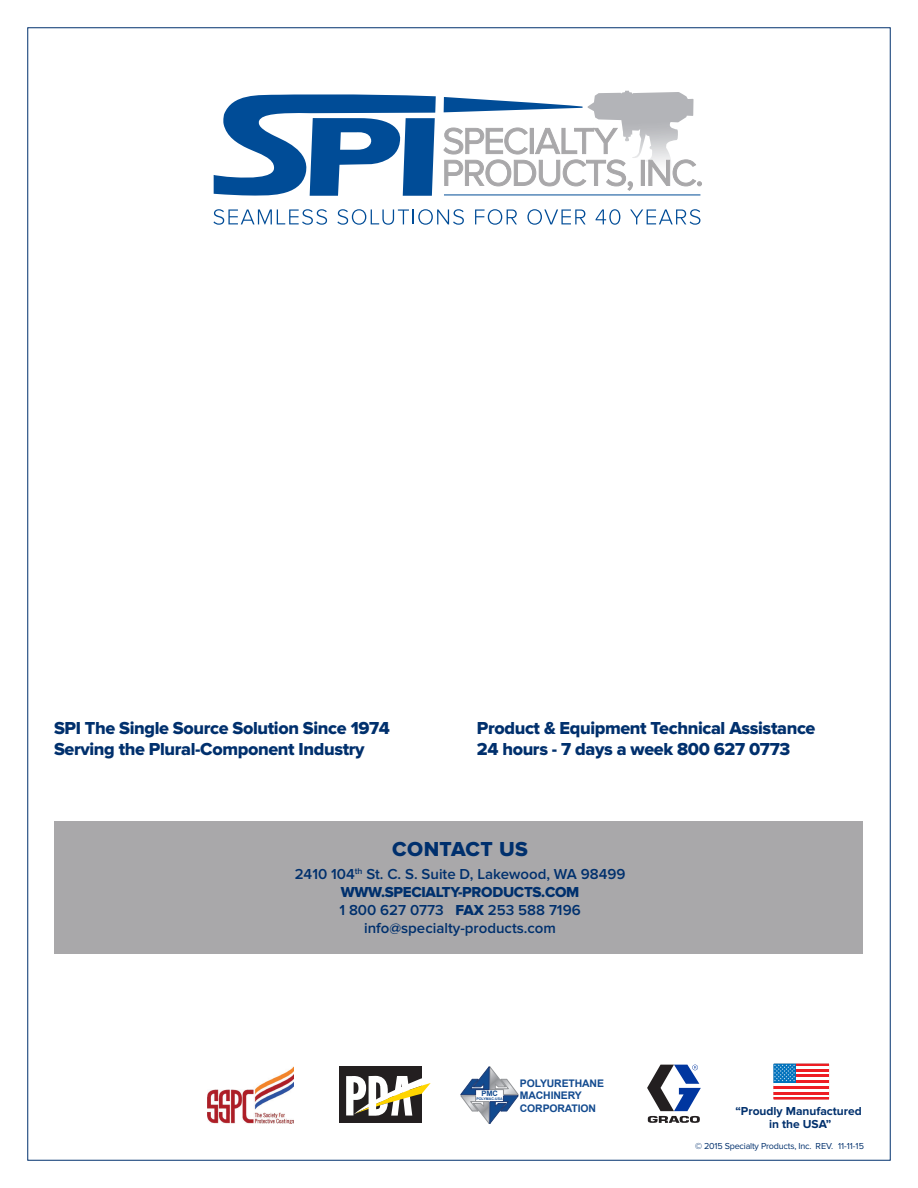
<style>
.page{position:relative;width:918px;height:1188px;background:#fff}
.page>*{position:absolute;margin:0;border:0;box-sizing:border-box;transform-origin:0 0}
.t1{font:21px "Proxima Nova Extrabld";letter-spacing:.02em;color:#00306d}
.Paragraph_Style_1{font:18px/21.6px "Proxima Nova Extrabld";letter-spacing:-.02em;color:#00306d}
.Paragraph_Style_1-2{font:600 15px "Proxima Nova";color:#00306d}
.Paragraph_Style_1-3{font:15px "Proxima Nova Extrabld";letter-spacing:-.02em;color:#00306d}
.t2{font:700 12px "Proxima Nova";color:#00306d}
.t3{font:700 10.5px/12.8px "Arial";letter-spacing:-.015em;color:#124a8f}
.t4{font:9px "Proxima Nova";letter-spacing:-.02em;color:#00306d}
.t5{font:700 7.5px "Arial";color:#124a8f}
.t6{font:700 3.6px "Arial";color:#124a8f}
.s1{font-family:"Proxima Nova Extrabld";font-weight:400}
</style>
<div class="page">
<div style="left:55px;top:822px;width:808px;height:132px;background:#a9a8aa"></div>
<svg style="left:213px;top:209px;width:114px;height:16px"></svg>
<svg style="left:337px;top:209px;width:127px;height:16px"></svg>
<svg style="left:475px;top:209px;width:42px;height:16px"></svg>
<svg style="left:527px;top:209px;width:59px;height:16px"></svg>
<svg style="left:596px;top:209px;width:24px;height:16px"></svg>
<svg style="left:630px;top:209px;width:70px;height:16px"></svg>
<svg style="left:444px;top:91px;width:258px;height:100px"></svg>
<svg style="left:214px;top:94px;width:222px;height:102px"></svg>
<hr style="left:444px;top:195px;width:256px;height:1px;background:#004c97">
<svg style="left:647px;top:1065px;width:54px;height:58px"></svg>
<div style="left:339px;top:1067px;width:83px;height:56px;background:#231f20"></div>
<svg style="left:346px;top:1075px;width:85px;height:41px"></svg>
<svg style="left:460px;top:1066px;width:59px;height:58px"></svg>
<img style="left:207px;top:1067px;width:86px;height:56px">
<hr style="left:773px;top:1092px;width:57px;height:3px;background:#ee1d23">
<hr style="left:773px;top:1086px;width:57px;height:3px;background:#ee1d23">
<hr style="left:773px;top:1080px;width:57px;height:3px;background:#ee1d23">
<hr style="left:773px;top:1074px;width:57px;height:3px;background:#ee1d23">
<hr style="left:773px;top:1069px;width:57px;height:2px;background:#ee1d23">
<hr style="left:773px;top:1063px;width:57px;height:3px;background:#ee1d23">
<div style="left:773px;top:1063px;width:23px;height:20px;background:#0072bc"></div>
<svg style="left:774px;top:1065px;width:21px;height:16px"></svg>
<div style="left:771px;top:1062px;width:60px;height:40px;border:2px solid #fff"></div>
<p class="Paragraph_Style_1" style="left:54px;top:717px;width:337px">SPI The Single Source Solution Since 1974<br>Serving the Plural-Component Industry</p>
<p class="Paragraph_Style_1" style="left:477px;top:717px;width:340px">Product &amp; Equipment Technical Assistance<br>24 hours - 7 days a week 800 627 0773</p>
<p class="t1" style="left:392px;top:837px;width:137px">CONTACT US</p>
<p class="Paragraph_Style_1-2" style="left:295px;top:866px;width:332px">2410 104<sup>th</sup> St. C. S. Suite D, Lakewood, WA 98499</p>
<p class="Paragraph_Style_1-3" style="left:341px;top:884px;width:240px">WWW.SPECIALTY-PRODUCTS.COM</p>
<p class="Paragraph_Style_1-2" style="left:339px;top:902px;width:243px">1 800 627 0773 <span class="s1">FAX</span> 253 588 7196</p>
<p class="Paragraph_Style_1-2" style="left:364px;top:920px;width:193px">info@specialty-products.com</p>
<p class="t5" style="left:481px;top:1089px;width:18px">PMC</p>
<p class="t3" style="left:520px;top:1077px;width:86px">POLYURETHANE<br>MACHINERY<br>CORPORATION</p>
<p class="t6" style="left:476px;top:1096px;width:28px">POLYMAC-USA</p>
<p class="t2" style="left:735px;top:1104px;width:128px">“Proudly Manufactured</p>
<p class="t2" style="left:769px;top:1117px;width:64px">in the USA”</p>
<p class="t4" style="left:695px;top:1141px;width:170px">© 2015 Specialty Products, Inc. REV. 11-11-15</p>
</div>
